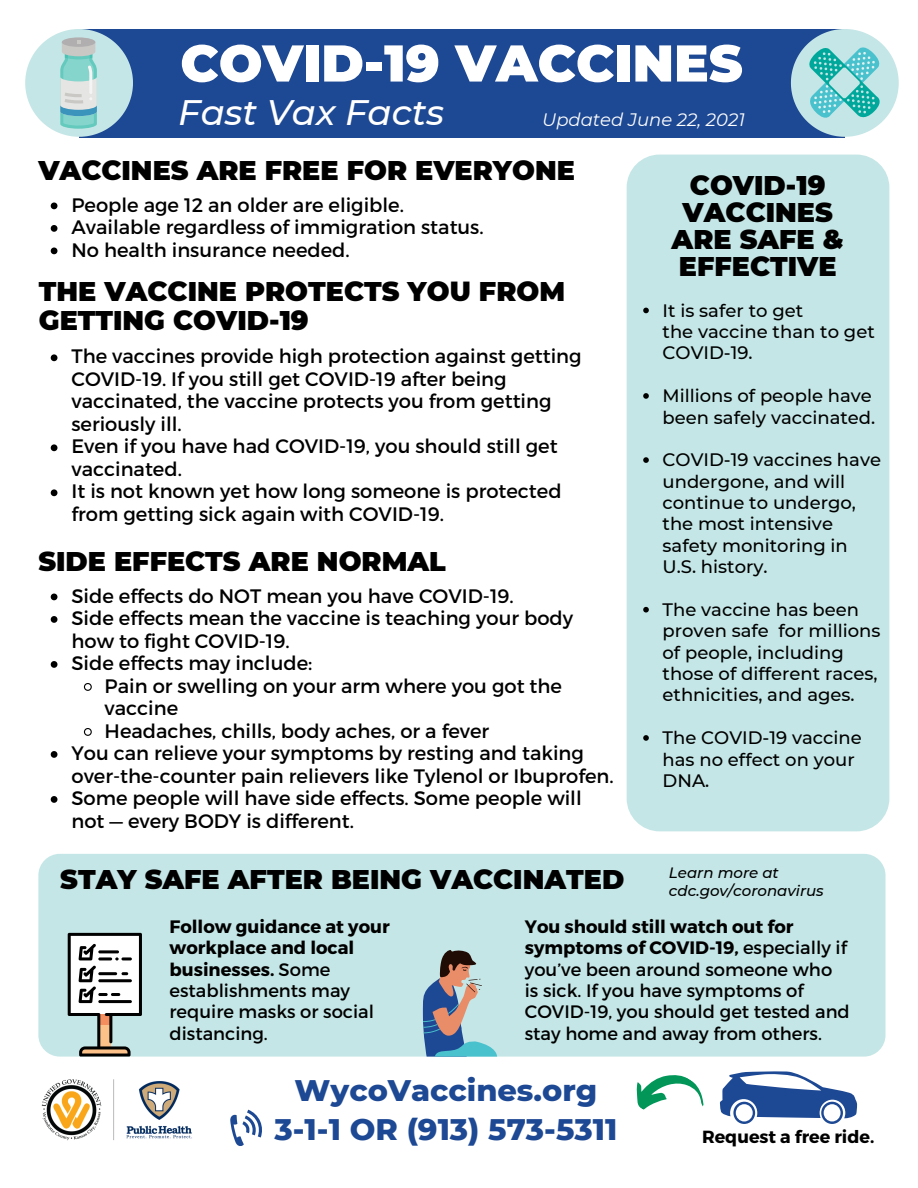
<style>
.page{position:relative;width:918px;height:1188px;background:#fff}
.page>*{position:absolute;margin:0;border:0;box-sizing:border-box;transform-origin:0 0}
.t1{font:900 51.6px "Montserrat";color:#fff}
.t2{font:italic 500 35.4px "Montserrat";color:#fff}
.t3{font:800 30.3px "Montserrat";color:#1d4893}
.t4{font:900 27px/27px "Montserrat";color:#000}
.t5{font:19.5px/22.5px "Montserrat";color:#000}
.t6{font:500 18px/21.3px "Montserrat";color:#000}
.t7{font:18px/21.3px "Montserrat";color:#000}
.t8{font:italic 18px "Montserrat";color:#fff}
.t9{font:700 17.55px "Montserrat";color:#000}
.t10{font:italic 500 15px/18px "Montserrat";color:#000}
.s1{font-weight:700}
</style>
<div class="page">
<div style="left:79px;top:29px;width:765px;height:108px;background:#1d4893"></div>
<svg style="left:25px;top:29px;width:108px;height:108px"></svg>
<svg style="left:791px;top:29px;width:108px;height:108px"></svg>
<div style="left:38px;top:854px;width:847px;height:203px;background:#c5e6e6;border-radius:21px"></div>
<img style="left:41px;top:1079px;width:151px;height:62px">
<svg style="left:51px;top:594px;width:6px;height:6px"></svg>
<svg style="left:51px;top:616px;width:6px;height:7px"></svg>
<svg style="left:51px;top:661px;width:6px;height:7px"></svg>
<svg style="left:83px;top:683px;width:9px;height:8px"></svg>
<svg style="left:83px;top:728px;width:9px;height:8px"></svg>
<svg style="left:51px;top:751px;width:6px;height:7px"></svg>
<svg style="left:51px;top:796px;width:6px;height:7px"></svg>
<div style="left:627px;top:155px;width:262px;height:676px;background:#c5e6e6;border-radius:33px"></div>
<svg style="left:643px;top:308px;width:6px;height:5px"></svg>
<svg style="left:643px;top:393px;width:6px;height:6px"></svg>
<svg style="left:643px;top:457px;width:6px;height:6px"></svg>
<svg style="left:643px;top:607px;width:6px;height:6px"></svg>
<svg style="left:643px;top:735px;width:6px;height:6px"></svg>
<svg style="left:720px;top:1071px;width:137px;height:53px"></svg>
<svg style="left:636px;top:1075px;width:68px;height:35px"></svg>
<svg style="left:230px;top:1110px;width:32px;height:36px"></svg>
<svg style="left:68px;top:933px;width:74px;height:124px"></svg>
<svg style="left:423px;top:950px;width:74px;height:107px"></svg>
<svg style="left:51px;top:354px;width:6px;height:7px"></svg>
<svg style="left:51px;top:444px;width:6px;height:7px"></svg>
<svg style="left:51px;top:489px;width:6px;height:7px"></svg>
<svg style="left:51px;top:203px;width:6px;height:6px"></svg>
<svg style="left:51px;top:225px;width:6px;height:7px"></svg>
<svg style="left:51px;top:248px;width:6px;height:6px"></svg>
<p class="t1" style="left:180px;top:32px;width:564px">COVID-19 VACCINES</p>
<p class="t2" style="left:178px;top:91px;width:268px">Fast Vax Facts</p>
<p class="t8" style="left:542px;top:109px;width:204px">Updated June 22, 2021</p>
<p class="t4" style="left:38px;top:156px;width:538px">VACCINES ARE FREE FOR EVERYONE</p>
<p class="t5" style="left:71px;top:192px;width:334px">People age 12 an older are eligible.</p>
<p class="t5" style="left:71px;top:215px;width:414px">Available regardless of immigration status.</p>
<p class="t5" style="left:71px;top:237px;width:280px">No health insurance needed.</p>
<p class="t4" style="left:39px;top:277px;width:528px;line-height:29.2px">THE VACCINE PROTECTS YOU FROM<br>GETTING COVID-19</p>
<p class="t4" style="left:672px;top:172px;width:174px;text-align:center">COVID-19<br>VACCINES<br>ARE SAFE &amp;<br>EFFECTIVE</p>
<p class="t6" style="left:663px;top:300px;width:142px">It is safer to get</p>
<p class="t6" style="left:663px;top:321px;width:214px">the vaccine than to get<br>COVID-19.</p>
<p class="t5" style="left:71px;top:344px;width:512px">The vaccines provide high protection against getting COVID-19. If you still get COVID-19 after being vaccinated, the vaccine protects you from getting seriously ill.</p>
<p class="t5" style="left:71px;top:434px;width:488px">Even if you have had COVID-19, you should still get vaccinated.</p>
<p class="t5" style="left:71px;top:479px;width:492px">It is not known yet how long someone is protected from getting sick again with COVID-19.</p>
<p class="t6" style="left:663px;top:385px;width:214px">Millions of people have been safely vaccinated.</p>
<p class="t6" style="left:663px;top:449px;width:220px">COVID-19 vaccines have undergone, and will continue to undergo, the most intensive safety monitoring in<br>U.S. history.</p>
<p class="t6" style="left:663px;top:599px;width:219px">The vaccine has been proven safe for millions of people, including those of different races, ethnicities, and ages.</p>
<p class="t6" style="left:663px;top:727px;width:201px">The COVID-19 vaccine has no effect on your<br>DNA.</p>
<p class="t4" style="left:38px;top:547px;width:409px">SIDE EFFECTS ARE NORMAL</p>
<p class="t5" style="left:71px;top:583px;width:444px">Side effects do NOT mean you have COVID-19.</p>
<p class="t5" style="left:71px;top:606px;width:503px">Side effects mean the vaccine is teaching your body how to fight COVID-19.</p>
<p class="t5" style="left:71px;top:651px;width:242px">Side effects may include:</p>
<p class="t5" style="left:105px;top:673px;width:459px">Pain or swelling on your arm where you got the vaccine</p>
<p class="t5" style="left:105px;top:718px;width:386px">Headaches, chills, body aches, or a fever</p>
<p class="t5" style="left:71px;top:741px;width:544px">You can relieve your symptoms by resting and taking over-the-counter pain relievers like Tylenol or Ibuprofen.</p>
<p class="t5" style="left:71px;top:786px;width:512px">Some people will have side effects. Some people will not — every BODY is different.</p>
<p class="t10" style="left:669px;top:864px;width:156px">Learn more at cdc.gov/coronavirus</p>
<p class="t4" style="left:60px;top:865px;width:566px">STAY SAFE AFTER BEING VACCINATED</p>
<p class="t7" style="left:170px;top:915px;width:222px"><span class="s1">Follow guidance at your workplace and local businesses.</span> Some establishments may require masks or social distancing.</p>
<p class="t7" style="left:525px;top:915px;width:327px"><span class="s1">You should still watch out for symptoms of COVID-19,</span> especially if you’ve been around someone who is sick. If you have symptoms of<br>COVID-19, you should get tested and stay home and away from others.</p>
<p class="t3" style="left:295px;top:1071px;width:304px">WycoVaccines.org</p>
<p class="t3" style="left:275px;top:1111px;width:344px">3-1-1 OR (913) 573-5311</p>
<p class="t9" style="left:702px;top:1125px;width:174px">Request a free ride.</p>
</div>
